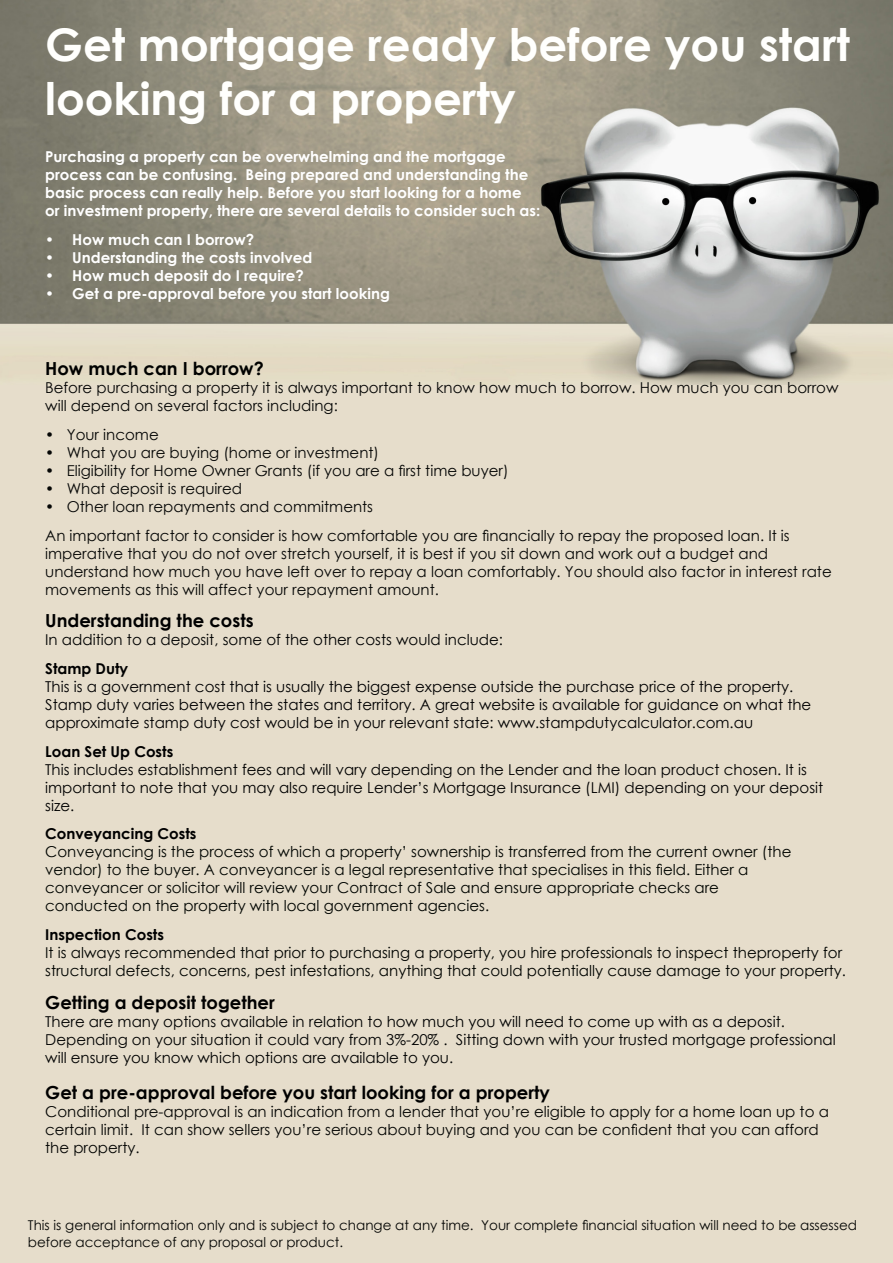
<style>
.page{position:relative;width:893px;height:1263px;background:#fff}
.page>*{position:absolute;margin:0;border:0;box-sizing:border-box;transform-origin:0 0}
.t1{font:700 45px/54px "Century Gothic";color:#fffffd}
.t2{font:700 18px "Century Gothic";color:#000}
.t3{font:700 18px "Century Gothic";color:#000100}
.t4{font:15px/18px "Century Gothic";color:#050605}
.t5{font:700 15px "Century Gothic";color:#fff}
.t6{font:15px "Century Gothic";color:#000400}
.t7{font:15px/18px "Century Gothic";color:#000101}
.t8{font:15px "Century Gothic";color:#000001}
.t9{font:15px/18px "Century Gothic";color:#000300}
.t10{font:15px/18px "Century Gothic";color:#040503}
.t11{font:15px/18px "Century Gothic";color:#000}
.t12{font:700 15px "Century Gothic";color:#000}
.t13{font:13.5px/16.2px "Century Gothic";color:#040503}
</style>
<div class="page">
<img style="left:0;top:0;width:893px;height:385px">
<div style="left:0;top:385px;width:893px;height:878px;background:#e6ddcb"></div>
<p class="t1" style="left:45px;top:15px;width:806px">Get mortgage ready before you start looking for a property</p>
<p class="t5" style="left:45px;top:145px;width:462px">Purchasing a property can be overwhelming and the mortgage</p>
<p class="t5" style="left:45px;top:163px;width:484px">process can be confusing. Being prepared and understanding the</p>
<p class="t5" style="left:45px;top:181px;width:478px">basic process can really help. Before you start looking for a home</p>
<p class="t5" style="left:45px;top:199px;width:496px">or investment property, there are several details to consider such as:</p>
<p class="t5" style="left:45px;top:228px;width:211px">• How much can I borrow?</p>
<p class="t5" style="left:45px;top:246px;width:269px">• Understanding the costs involved</p>
<p class="t5" style="left:45px;top:264px;width:260px">• How much deposit do I require?</p>
<p class="t5" style="left:45px;top:282px;width:346px">• Get a pre-approval before you start looking</p>
<p class="t3" style="left:45px;top:355px;width:220px">How much can I borrow?</p>
<p class="t4" style="left:45px;top:378px;width:795px">Before purchasing a property it is always important to know how much to borrow. How much you can borrow will depend on several factors including:</p>
<p class="t4" style="left:45px;top:425px;width:115px">• Your income</p>
<p class="t4" style="left:45px;top:443px;width:335px">• What you are buying (home or investment)</p>
<p class="t4" style="left:45px;top:461px;width:465px">• Eligibility for Home Owner Grants (if you are a first time buyer)</p>
<p class="t4" style="left:45px;top:479px;width:198px">• What deposit is required</p>
<p class="t4" style="left:45px;top:497px;width:329px">• Other loan repayments and commitments</p>
<p class="t4" style="left:45px;top:526px;width:746px">An important factor to consider is how comfortable you are financially to repay the proposed loan. It is</p>
<p class="t4" style="left:45px;top:544px;width:724px">imperative that you do not over stretch yourself, it is best if you sit down and work out a budget and</p>
<p class="t4" style="left:45px;top:562px;width:788px">understand how much you have left over to repay a loan comfortably. You should also factor in interest rate movements as this will affect your repayment amount.</p>
<p class="t2" style="left:45px;top:607px;width:210px">Understanding the costs</p>
<p class="t7" style="left:45px;top:630px;width:459px">In addition to a deposit, some of the other costs would include:</p>
<p class="t12" style="left:45px;top:657px;width:85px">Stamp Duty</p>
<p class="t8" style="left:45px;top:676px;width:750px">This is a government cost that is usually the biggest expense outside the purchase price of the property.</p>
<p class="t8" style="left:45px;top:694px;width:768px">Stamp duty varies between the states and territory. A great website is available for guidance on what the</p>
<p class="t8" style="left:45px;top:712px;width:709px">approximate stamp duty cost would be in your relevant state: www.stampdutycalculator.com.au</p>
<p class="t12" style="left:45px;top:740px;width:130px">Loan Set Up Costs</p>
<p class="t11" style="left:45px;top:760px;width:763px">This includes establishment fees and will vary depending on the Lender and the loan product chosen. It is</p>
<p class="t11" style="left:45px;top:778px;width:779px">important to note that you may also require Lender’s Mortgage Insurance (LMI) depending on your deposit size.</p>
<p class="t12" style="left:45px;top:822px;width:153px">Conveyancing Costs</p>
<p class="t6" style="left:45px;top:841px;width:748px">Conveyancing is the process of which a property’ sownership is transferred from the current owner (the</p>
<p class="t6" style="left:45px;top:859px;width:705px">vendor) to the buyer. A conveyancer is a legal representative that specialises in this field. Either a</p>
<p class="t6" style="left:45px;top:877px;width:675px">conveyancer or solicitor will review your Contract of Sale and ensure appropriate checks are</p>
<p class="t6" style="left:45px;top:895px;width:445px">conducted on the property with local government agencies.</p>
<p class="t12" style="left:45px;top:923px;width:120px">Inspection Costs</p>
<p class="t9" style="left:45px;top:943px;width:802px">It is always recommended that prior to purchasing a property, you hire professionals to inspect theproperty for structural defects, concerns, pest infestations, anything that could potentially cause damage to your property.</p>
<p class="t2" style="left:45px;top:988px;width:231px">Getting a deposit together</p>
<p class="t7" style="left:45px;top:1012px;width:741px">There are many options available in relation to how much you will need to come up with as a deposit.</p>
<p class="t7" style="left:45px;top:1030px;width:792px">Depending on your situation it could vary from 3%-20% . Sitting down with your trusted mortgage professional will ensure you know which options are available to you.</p>
<p class="t2" style="left:45px;top:1078px;width:506px">Get a pre-approval before you start looking for a property</p>
<p class="t10" style="left:45px;top:1102px;width:785px">Conditional pre-approval is an indication from a lender that you’re eligible to apply for a home loan up to a certain limit. It can show sellers you’re serious about buying and you can be confident that you can afford the property.</p>
<p class="t13" style="left:28px;top:1217px;width:831px">This is general information only and is subject to change at any time. Your complete financial situation will need to be assessed before acceptance of any proposal or product.</p>
</div>
